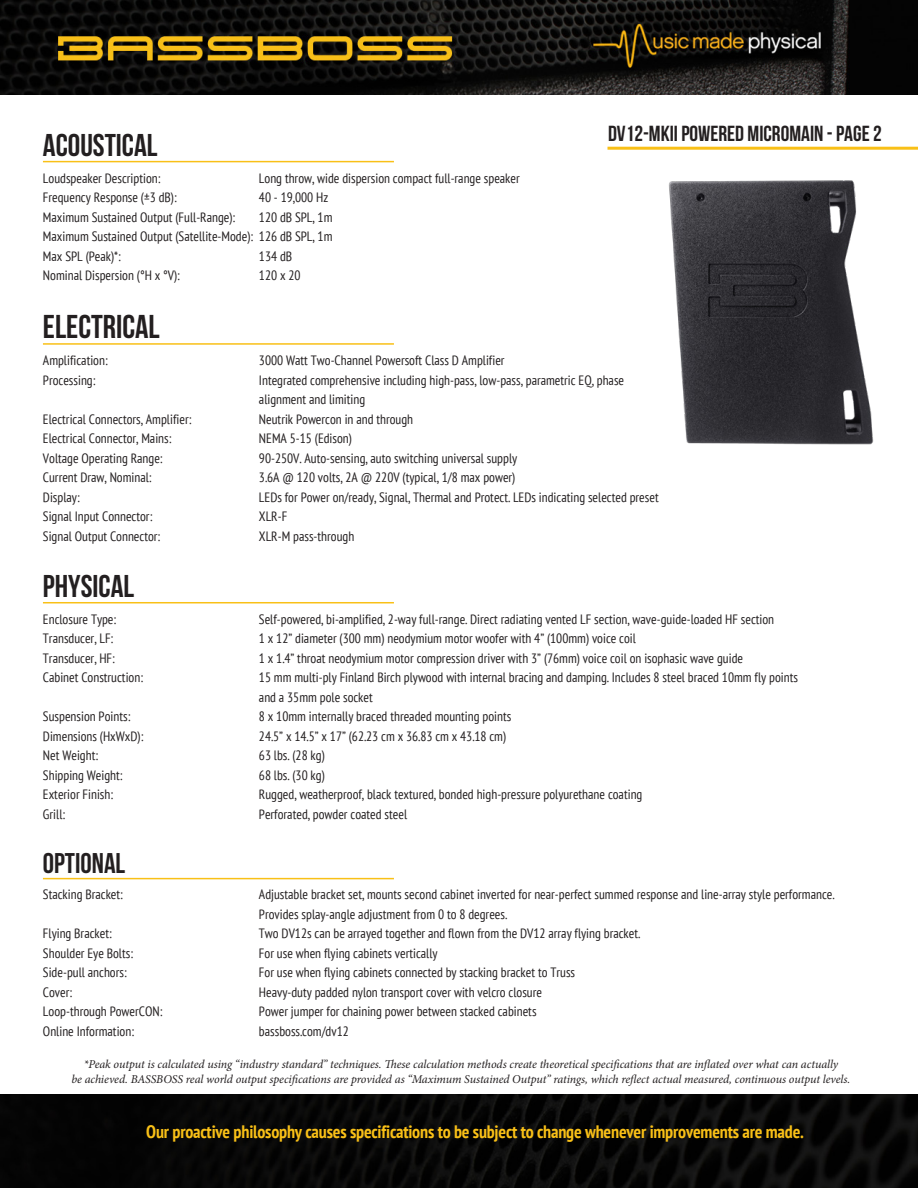
<style>
.page{position:relative;width:918px;height:1188px;background:#fff}
.page>*{position:absolute;margin:0;border:0;box-sizing:border-box;transform-origin:0 0}
.t1{font:33px "Bebas Neue";color:#231f20}
.t2{font:31.5px "Bebas Neue";color:#231f20}
.t3{font:28.5px "Bebas Neue";color:#231f20}
.t4{font:21.75px "Bebas Neue";color:#231f20}
.t5{font:700 condensed 18px "PT Sans";letter-spacing:-.01em;color:#f9c017}
.t6{font:condensed 13.5px/19.5px "PT Sans";color:#231f20}
.t7{font:italic 12px/14.4px "Minion Pro";letter-spacing:-.01em;color:#231f20;text-align:center}
</style>
<div class="page">
<img style="left:0;top:1094px;width:918px;height:94px">
<img style="left:0;top:0;width:918px;height:94px">
<hr style="left:608px;top:147px;width:310px;height:3px;background:#f9c017">
<hr style="left:43px;top:343px;width:351px;height:2px;background:#f9c017">
<hr style="left:43px;top:602px;width:351px;height:1px;background:#f9c017">
<hr style="left:43px;top:878px;width:351px;height:1px;background:#f9c017">
<img style="left:669px;top:180px;width:205px;height:265px">
<hr style="left:43px;top:161px;width:351px;height:1px;background:#f9c017">
<h2 class="t2" style="left:43px;top:127px;width:116px">ACOUSTICAL</h2>
<p class="t6" style="left:43px;top:168px;width:119px">Loudspeaker Description:</p>
<p class="t6" style="left:259px;top:168px;width:262px">Long throw, wide dispersion compact full-range speaker</p>
<p class="t6" style="left:43px;top:187px;width:135px">Frequency Response (±3 dB):</p>
<p class="t6" style="left:259px;top:187px;width:71px">40 - 19,000 Hz</p>
<p class="t6" style="left:43px;top:207px;width:194px">Maximum Sustained Output (Full-Range):</p>
<p class="t6" style="left:43px;top:207px;width:291px;text-align:justify;text-indent:216px">120 dB SPL, 1m Maximum Sustained Output (Satellite-Mode): 126 dB SPL, 1m Max SPL (Peak)*:</p>
<p class="t6" style="left:259px;top:246px;width:35px">134 dB</p>
<p class="t6" style="left:43px;top:265px;width:138px">Nominal Dispersion (°H x °V):</p>
<p class="t6" style="left:259px;top:265px;width:43px">120 x 20</p>
<h1 class="t1" style="left:43px;top:308px;width:118px">ELECTRICAL</h1>
<h3 class="t4" style="left:608px;top:121px;width:275px">DV12-MKII POWERED MICROMAIN - PAGE 2</h3>
<p class="t6" style="left:43px;top:351px;width:66px">Amplification:</p>
<p class="t6" style="left:259px;top:351px;width:247px">3000 Watt Two-Channel Powersoft Class D Amplifier</p>
<p class="t6" style="left:43px;top:370px;width:54px">Processing:</p>
<p class="t6" style="left:259px;top:370px;width:367px">Integrated comprehensive including high-pass, low-pass, parametric EQ, phase alignment and limiting</p>
<p class="t6" style="left:43px;top:409px;width:150px">Electrical Connectors, Amplifier:</p>
<p class="t6" style="left:259px;top:409px;width:156px">Neutrik Powercon in and through</p>
<p class="t6" style="left:43px;top:429px;width:130px">Electrical Connector, Mains:</p>
<p class="t6" style="left:259px;top:429px;width:95px">NEMA 5-15 (Edison)</p>
<p class="t6" style="left:43px;top:448px;width:121px">Voltage Operating Range:</p>
<p class="t6" style="left:259px;top:448px;width:260px">90-250V. Auto-sensing, auto switching universal supply</p>
<p class="t6" style="left:43px;top:468px;width:110px">Current Draw, Nominal:</p>
<p class="t6" style="left:259px;top:468px;width:258px">3.6A @ 120 volts, 2A @ 220V (typical, 1/8 max power)</p>
<p class="t6" style="left:43px;top:487px;width:38px">Display:</p>
<p class="t6" style="left:259px;top:487px;width:401px">LEDs for Power on/ready, Signal, Thermal and Protect. LEDs indicating selected preset</p>
<p class="t6" style="left:43px;top:507px;width:111px">Signal Input Connector:</p>
<p class="t6" style="left:259px;top:507px;width:30px">XLR-F</p>
<p class="t6" style="left:43px;top:526px;width:119px">Signal Output Connector:</p>
<p class="t6" style="left:259px;top:526px;width:97px">XLR-M pass-through</p>
<h2 class="t2" style="left:43px;top:569px;width:93px">PHYSICAL</h2>
<p class="t6" style="left:43px;top:609px;width:75px">Enclosure Type:</p>
<p class="t6" style="left:259px;top:609px;width:517px">Self-powered, bi-amplified, 2-way full-range. Direct radiating vented LF section, wave-guide-loaded HF section</p>
<p class="t6" style="left:43px;top:629px;width:72px">Transducer, LF:</p>
<p class="t6" style="left:259px;top:629px;width:379px">1 x 12” diameter (300 mm) neodymium motor woofer with 4” (100mm) voice coil</p>
<p class="t6" style="left:43px;top:648px;width:73px">Transducer, HF:</p>
<p class="t6" style="left:259px;top:648px;width:486px">1 x 1.4” throat neodymium motor compression driver with 3” (76mm) voice coil on isophasic wave guide</p>
<p class="t6" style="left:43px;top:668px;width:101px">Cabinet Construction:</p>
<p class="t6" style="left:259px;top:668px;width:541px">15 mm multi-ply Finland Birch plywood with internal bracing and damping. Includes 8 steel braced 10mm fly points and a 35mm pole socket</p>
<p class="t6" style="left:43px;top:707px;width:89px">Suspension Points:</p>
<p class="t6" style="left:259px;top:707px;width:254px">8 x 10mm internally braced threaded mounting points</p>
<p class="t6" style="left:43px;top:726px;width:102px">Dimensions (HxWxD):</p>
<p class="t6" style="left:259px;top:726px;width:249px">24.5” x 14.5” x 17” (62.23 cm x 36.83 cm x 43.18 cm)</p>
<p class="t6" style="left:43px;top:746px;width:57px">Net Weight:</p>
<p class="t6" style="left:259px;top:746px;width:67px">63 lbs. (28 kg)</p>
<p class="t6" style="left:43px;top:765px;width:81px">Shipping Weight:</p>
<p class="t6" style="left:259px;top:765px;width:67px">68 lbs. (30 kg)</p>
<p class="t6" style="left:43px;top:785px;width:72px">Exterior Finish:</p>
<p class="t6" style="left:259px;top:785px;width:385px">Rugged, weatherproof, black textured, bonded high-pressure polyurethane coating</p>
<p class="t6" style="left:43px;top:804px;width:24px">Grill:</p>
<p class="t6" style="left:259px;top:804px;width:150px">Perforated, powder coated steel</p>
<h3 class="t3" style="left:43px;top:848px;width:84px">OPTIONAL</h3>
<p class="t6" style="left:43px;top:884px;width:81px">Stacking Bracket:</p>
<p class="t6" style="left:259px;top:884px;width:577px">Adjustable bracket set, mounts second cabinet inverted for near-perfect summed response and line-array style performance.<br>Provides splay-angle adjustment from 0 to 8 degrees.</p>
<p class="t6" style="left:43px;top:923px;width:70px">Flying Bracket:</p>
<p class="t6" style="left:259px;top:923px;width:383px">Two DV12s can be arrayed together and flown from the DV12 array flying bracket.</p>
<p class="t6" style="left:43px;top:943px;width:92px">Shoulder Eye Bolts:</p>
<p class="t6" style="left:259px;top:943px;width:180px">For use when flying cabinets vertically</p>
<p class="t6" style="left:43px;top:962px;width:85px">Side-pull anchors:</p>
<p class="t6" style="left:259px;top:962px;width:318px">For use when flying cabinets connected by stacking bracket to Truss</p>
<p class="t6" style="left:43px;top:982px;width:31px">Cover:</p>
<p class="t6" style="left:259px;top:982px;width:285px">Heavy-duty padded nylon transport cover with velcro closure</p>
<p class="t6" style="left:43px;top:1001px;width:121px">Loop-through PowerCON:</p>
<p class="t6" style="left:259px;top:1001px;width:279px">Power jumper for chaining power between stacked cabinets</p>
<p class="t6" style="left:43px;top:1021px;width:93px">Online Information:</p>
<p class="t6" style="left:259px;top:1021px;width:91px">bassboss.com/dv12</p>
<p class="t7" style="left:71px;top:1057px;width:780px">*Peak output is calculated using “industry standard” techniques. These calculation methods create theoretical specifications that are inflated over what can actually<br>be achieved. BASSBOSS real world output specifications are provided as “Maximum Sustained Output” ratings, which reflect actual measured, continuous output levels.</p>
<h3 class="t5" style="left:146px;top:1120px;width:659px">Our proactive philosophy causes specifications to be subject to change whenever improvements are made.</h3>
</div>
